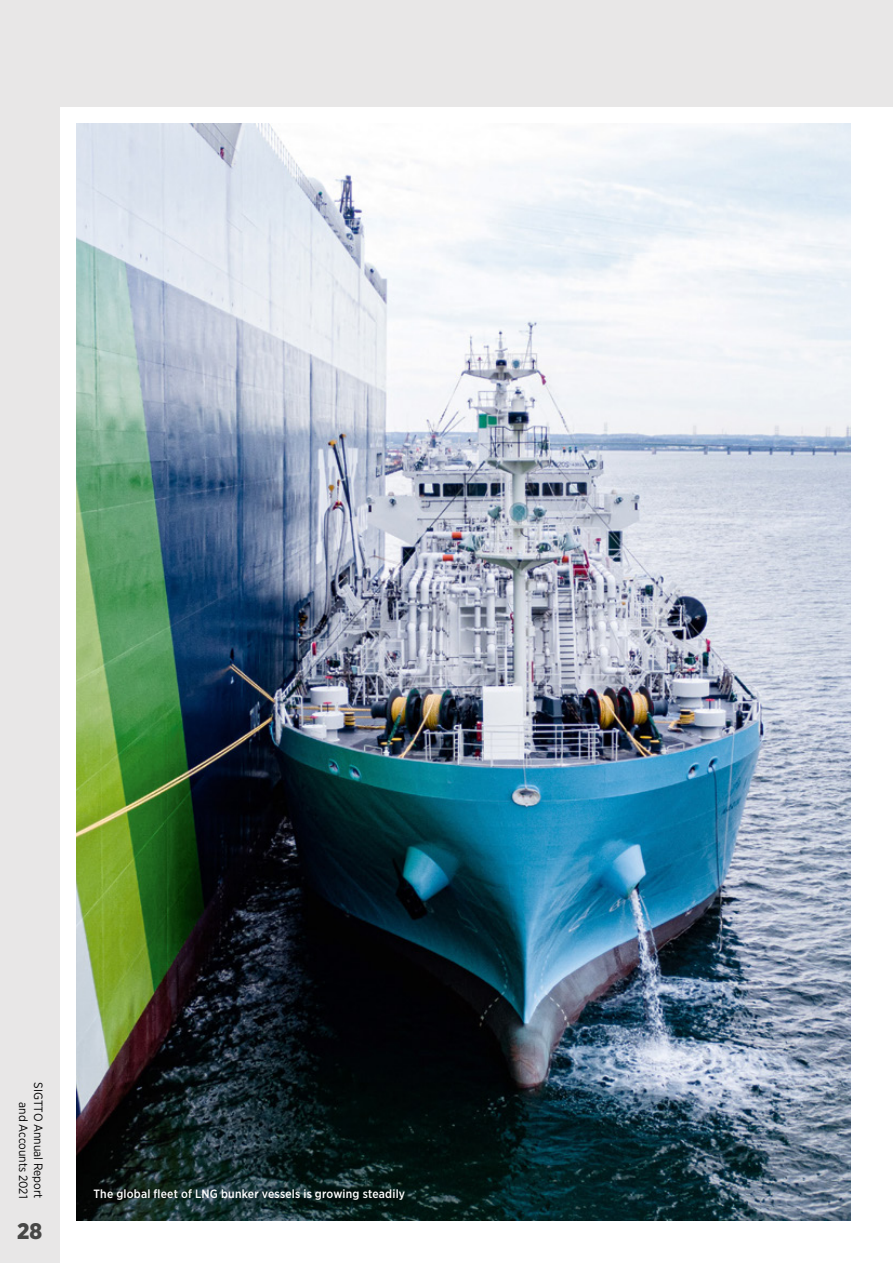
<style>
.page{position:relative;width:893px;height:1263px;background:#fff}
.page>*{position:absolute;margin:0;border:0;box-sizing:border-box;transform-origin:0 0}
.t1{font:900 22.5px "Gotham Narrow";color:#484847}
.t2{font:500 12px "Gotham Narrow";letter-spacing:.015em;color:#fff}
.t3{font:12px/15px "Gotham Narrow";color:#000;text-align:right}
</style>
<div class="page">
<div style="left:0;top:0;width:893px;height:106px;background:#e8e7e7"></div>
<div style="left:0;top:106px;width:60px;height:1157px;background:#e8e7e7"></div>
<img style="left:77px;top:123px;width:773px;height:1097px">
<p class="t3" style="left:46px;top:1082px;width:118px;rotate:90deg">SIGTTO Annual Report and Accounts 2021</p>
<h1 class="t1" style="left:17px;top:1216px;width:27px">28</h1>
<p class="t2" style="left:94px;top:1186px;width:313px">The global fleet of LNG bunker vessels is growing steadily</p>
</div>
